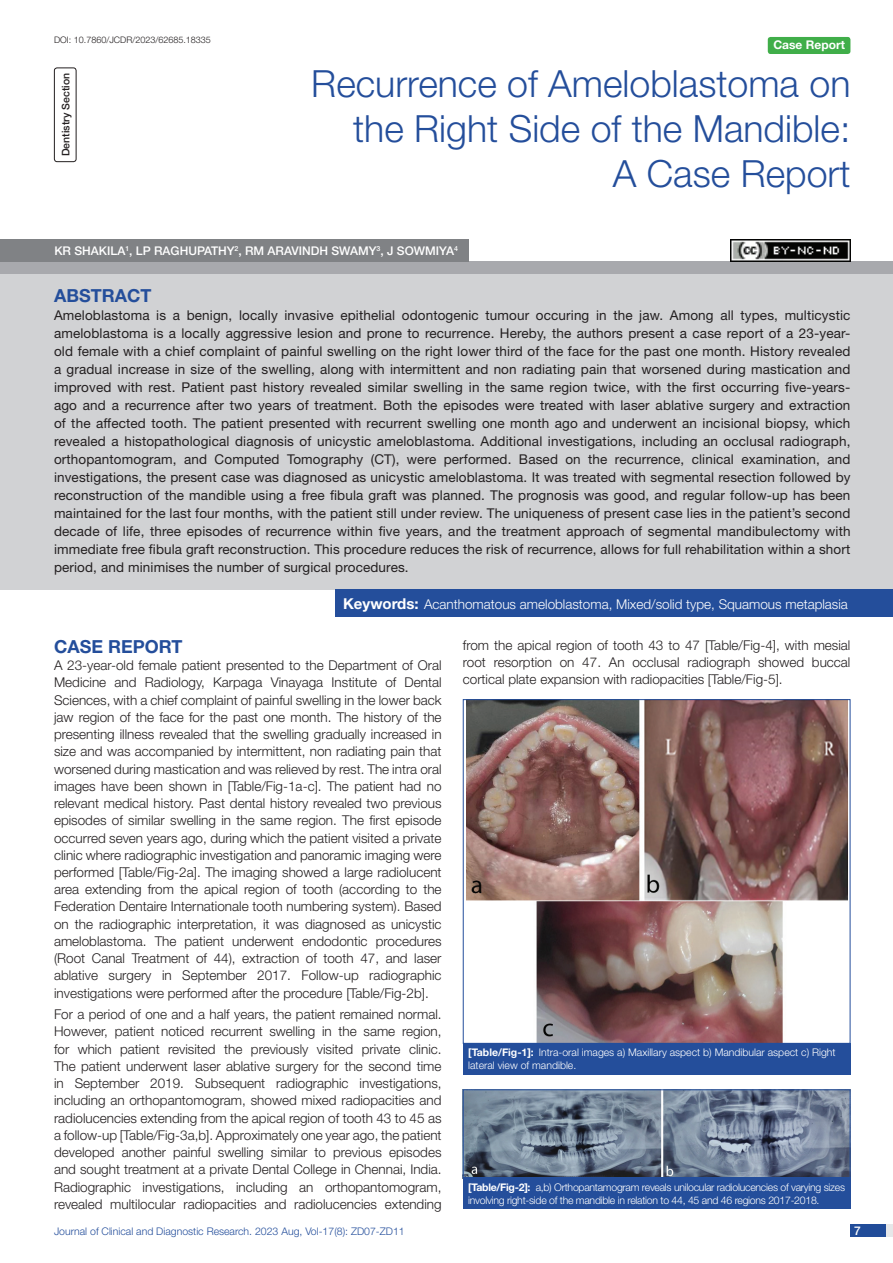
<style>
.page{position:relative;width:893px;height:1263px;background:#fff}
.page>*{position:absolute;margin:0;border:0;box-sizing:border-box;transform-origin:0 0}
.t1{font:300 37.5px/45px "Helvetica Neue";color:#244e9b;text-align:right}
.Heading{font:700 18px "Helvetica Neue";color:#244e9b}
.Abstract_head{font:700 18px "Helvetica Neue";color:#244e9b}
.Body_text{font:300 13.5px/17.2px "Helvetica Neue";color:#231f20;text-align:justify}
.Abstract_Text{font:13.5px/18px "Helvetica Neue";letter-spacing:.01em;color:#231f20;text-align:justify}
.Key_words{font:300 13.5px "Helvetica Neue";color:#fff}
.Author{font:500 12px "Helvetica Neue";color:#fff}
.t2{font:700 12px "Helvetica Neue";color:#fff}
.TABLE_FIG{font:300 10.5px/12.6px "Helvetica Neue";letter-spacing:-.025em;color:#fff}
.TABLE_FIG-2{font:300 10.5px/12.6px "Helvetica Neue";color:#fff}
.t3{font:300 10.5px "Helvetica Neue";color:#244e9b}
.section{font:500 10.5px "Helvetica Neue";color:#231f20}
.DOI{font:300 9px "Helvetica Neue";color:#231f20}
.s1{font-weight:700;font-size:15px}
.s2{font-weight:700}
</style>
<div class="page">
<div style="left:850px;top:1224px;width:43px;height:13px;background:#e6e7e9"></div>
<div style="left:850px;top:1224px;width:35px;height:13px;background:#214c99"></div>
<div style="left:768px;top:37px;width:82px;height:17px;background:#40ae49;border-radius:3px"></div>
<div style="left:54px;top:68px;width:22px;height:94px;border:1px solid #231f20;border-radius:3px"></div>
<div style="left:0;top:262px;width:893px;height:12px;background:#a8a9ad"></div>
<div style="left:0;top:239px;width:468px;height:23px;background:#808285"></div>
<div style="left:0;top:274px;width:893px;height:315px;background:#d1d2d4"></div>
<div style="left:335px;top:589px;width:558px;height:28px;background:#244e9b"></div>
<img style="left:466px;top:701px;width:381px;height:341px">
<div style="left:463px;top:1043px;width:387px;height:31px;background:#244e9b"></div>
<img style="left:465px;top:1091px;width:383px;height:85px">
<div style="left:463px;top:1089px;width:387px;height:89px;border:1px solid #244e9b"></div>
<div style="left:463px;top:1177px;width:387px;height:32px;background:#244e9b"></div>
<img style="left:730px;top:239px;width:120px;height:23px">
<p class="DOI" style="left:54px;top:35px;width:158px">DOI: 10.7860/JCDR/2023/62685.18335</p>
<p class="t2" style="left:773px;top:37px;width:73px">Case Report</p>
<p class="section" style="left:59px;top:156px;width:85px;rotate:-90deg">Dentistry Section</p>
<p class="t1" style="left:311px;top:60px;width:541px">Recurrence of Ameloblastoma on the Right Side of the Mandible:<br>A Case Report</p>
<p class="Author" style="left:54px;top:244px;width:405px">KR SHAKILA<sup>1</sup>, LP RAGHUPATHY<sup>2</sup>, RM ARAVINDH SWAMY<sup>3</sup>, J SOWMIYA<sup>4</sup></p>
<p class="Abstract_head" style="left:54px;top:284px;width:99px">ABSTRACT</p>
<p class="Abstract_Text" style="left:54px;top:306px;width:798px">Ameloblastoma is a benign, locally invasive epithelial odontogenic tumour occuring in the jaw. Among all types, multicystic ameloblastoma is a locally aggressive lesion and prone to recurrence. Hereby, the authors present a case report of a 23-year&shy;old female with a chief complaint of painful swelling on the right lower third of the face for the past one month. History revealed a gradual increase in size of the swelling, along with intermittent and non radiating pain that worsened during mastication and improved with rest. Patient past history revealed similar swelling in the same region twice, with the first occurring five-years&shy;ago and a recurrence after two years of treatment. Both the episodes were treated with laser ablative surgery and extraction of the affected tooth. The patient presented with recurrent swelling one month ago and underwent an incisional biopsy, which revealed a histopathological diagnosis of unicystic ameloblastoma. Additional investigations, including an occlusal radiograph, orthopantomogram, and Computed Tomography (CT), were performed. Based on the recurrence, clinical examination, and investigations, the present case was diagnosed as unicystic ameloblastoma. It was treated with segmental resection followed by reconstruction of the mandible using a free fibula graft was planned. The prognosis was good, and regular follow-up has been maintained for the last four months, with the patient still under review. The uniqueness of present case lies in the patient’s second decade of life, three episodes of recurrence within five years, and the treatment approach of segmental mandibulectomy with immediate free fibula graft reconstruction. This procedure reduces the risk of recurrence, allows for full rehabilitation within a short period, and minimises the number of surgical procedures.</p>
<p class="Key_words" style="left:343px;top:596px;width:506px"><span class="s1">Keywords:</span> Acanthomatous ameloblastoma, Mixed/solid type, Squamous metaplasia</p>
<p class="Heading" style="left:54px;top:635px;width:130px">CASE REPORT</p>
<p class="Body_text" style="left:54px;top:656px;width:389px">A 23-year-old female patient presented to the Department of Oral Medicine and Radiology, Karpaga Vinayaga Institute of Dental Sciences, with a chief complaint of painful swelling in the lower back jaw region of the face for the past one month. The history of the presenting illness revealed that the swelling gradually increased in size and was accompanied by intermittent, non radiating pain that worsened during mastication and was relieved by rest. The intra oral images have been shown in [Table/Fig-1a-c]. The patient had no relevant medical history. Past dental history revealed two previous episodes of similar swelling in the same region. The first episode occurred seven years ago, during which the patient visited a private clinic where radiographic investigation and panoramic imaging were performed [Table/Fig-2a]. The imaging showed a large radiolucent area extending from the apical region of tooth (according to the Federation Dentaire Internationale tooth numbering system). Based on the radiographic interpretation, it was diagnosed as unicystic ameloblastoma. The patient underwent endodontic procedures (Root Canal Treatment of 44), extraction of tooth 47, and laser ablative surgery in September 2017. Follow-up radiographic investigations were performed after the procedure [Table/Fig-2b].</p>
<p class="Body_text" style="left:54px;top:1005px;width:389px">For a period of one and a half years, the patient remained normal.<br>However, patient noticed recurrent swelling in the same region, for which patient revisited the previously visited private clinic.<br>The patient underwent laser ablative surgery for the second time in September 2019. Subsequent radiographic investigations, including an orthopantomogram, showed mixed radiopacities and radiolucencies extending from the apical region of tooth 43 to 45 as a follow-up [Table/Fig-3a,b]. Approximately one year ago, the patient developed another painful swelling similar to previous episodes and sought treatment at a private Dental College in Chennai, India.<br>Radiographic investigations, including an orthopantomogram, revealed multilocular radiopacities and radiolucencies extending</p>
<p class="Body_text" style="left:463px;top:636px;width:389px">from the apical region of tooth 43 to 47 [Table/Fig-4], with mesial root resorption on 47. An occlusal radiograph showed buccal cortical plate expansion with radiopacities [Table/Fig-5].</p>
<p class="TABLE_FIG-2" style="left:468px;top:1046px;width:369px"><span class="s2">[Table/Fig-1]:</span> Intra-oral images a) Maxillary aspect b) Mandibular aspect c) Right lateral view of mandible.</p>
<p class="TABLE_FIG" style="left:468px;top:1181px;width:378px"><span class="s2">[Table/Fig-2]:</span> a,b) Orthopantamogram reveals unilocular radiolucencies of varying sizes involving right-side of the mandible in relation to 44, 45 and 46 regions 2017-2018.</p>
<p class="t3" style="left:54px;top:1225px;width:352px">Journal of Clinical and Diagnostic Research. 2023 Aug, Vol-17(8): ZD07-ZD11</p>
<p class="Author" style="left:854px;top:1223px;width:8px">7</p>
</div>
